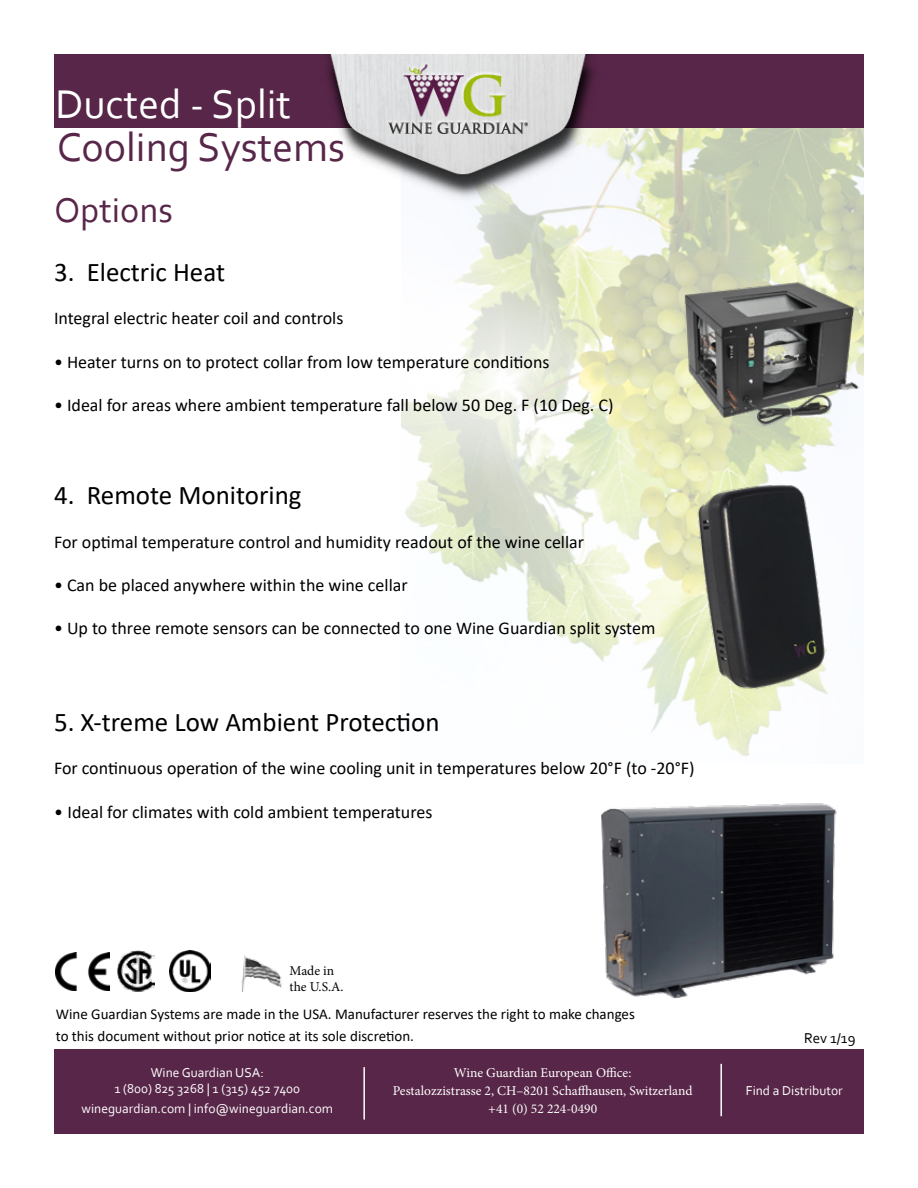
<style>
.page{position:relative;width:918px;height:1188px;background:#fff}
.page>*{position:absolute;margin:0;border:0;box-sizing:border-box;transform-origin:0 0}
.t1{font:42px "Corbel";color:#582648}
.t2{font:42px "Corbel";color:#fff}
.t3{font:36px "Corbel";color:#582648}
.t4{font:27px "Calibri";color:#000}
.t5{font:18px "Calibri";color:#000}
.t6{font:15px/21.6px "Calibri";color:#000}
.t7{font:15px "Corbel";color:#000}
.t8{font:13.5px/16.2px "Corbel";color:#fff;text-align:center}
.t9{font:13.5px/18px "Minion Pro";color:#fff;text-align:center}
.t10{font:13.5px/16.2px "Minion Pro";color:#000}
</style>
<div class="page">
<img style="left:401px;top:128px;width:463px;height:628px">
<div style="left:54px;top:54px;width:810px;height:74px;background:#582648"></div>
<div style="left:320px;top:60px;width:284px;height:145px;background:#000;opacity:.75"></div>
<img style="left:320px;top:54px;width:278px;height:131px">
<div style="left:54px;top:1049px;width:810px;height:85px;background:#582648"></div>
<hr style="left:720px;top:1064px;width:2px;height:52px;background:#fff">
<hr style="left:363px;top:1067px;width:2px;height:53px;background:#fff">
<img style="left:663px;top:471px;width:189px;height:238px">
<img style="left:601px;top:803px;width:236px;height:196px">
<img style="left:675px;top:268px;width:189px;height:162px">
<img style="left:56px;top:952px;width:53px;height:38px">
<img style="left:118px;top:950px;width:37px;height:42px">
<img style="left:169px;top:950px;width:42px;height:42px">
<img style="left:241px;top:955px;width:41px;height:37px">
<h1 class="t2" style="left:56px;top:78px;width:237px">Ducted - Split</h1>
<h1 class="t1" style="left:57px;top:121px;width:290px">Cooling Systems</h1>
<h2 class="t3" style="left:54px;top:188px;width:120px">Options</h2>
<h3 class="t4" style="left:54px;top:254px;width:173px">3. Electric Heat</h3>
<p class="t5" style="left:54px;top:306px;width:291px">Integral electric heater coil and controls</p>
<p class="t5" style="left:54px;top:349px;width:497px">• Heater turns on to protect collar from low temperature conditions</p>
<p class="t5" style="left:54px;top:392px;width:561px">• Ideal for areas where ambient temperature fall below 50 Deg. F (10 Deg. C)</p>
<h3 class="t4" style="left:54px;top:477px;width:249px">4. Remote Monitoring</h3>
<p class="t5" style="left:54px;top:529px;width:532px">For optimal temperature control and humidity readout of the wine cellar</p>
<p class="t5" style="left:54px;top:572px;width:355px">• Can be placed anywhere within the wine cellar</p>
<p class="t5" style="left:54px;top:616px;width:603px">• Up to three remote sensors can be connected to one Wine Guardian split system</p>
<h3 class="t4" style="left:54px;top:704px;width:387px">5. X-treme Low Ambient Protection</h3>
<p class="t5" style="left:54px;top:756px;width:642px">For continuous operation of the wine cooling unit in temperatures below 20°F (to -20°F)</p>
<p class="t5" style="left:54px;top:799px;width:380px">• Ideal for climates with cold ambient temperatures</p>
<p class="t10" style="left:290px;top:962px;width:56px">Made in the U.S.A.</p>
<p class="t6" style="left:56px;top:1003px;width:581px">Wine Guardian Systems are made in the USA. Manufacturer reserves the right to make changes to this document without prior notice at its sole discretion.</p>
<p class="t8" style="left:114px;top:1064px;width:187px">Wine Guardian USA:<br>1 (800) 825 3268 | 1 (315) 452 7400</p>
<p class="t8" style="left:82px;top:1100px;width:253px">wineguardian.com | info@wineguardian.com</p>
<p class="t9" style="left:393px;top:1064px;width:301px">Wine Guardian European Office:<br>Pestalozzistrasse 2, CH–8201 Schaffhausen, Switzerland +41 (0) 52 224-0490</p>
<p class="t7" style="left:804px;top:1029px;width:53px">Rev 1/19</p>
<p class="t8" style="left:746px;top:1082px;width:98px">Find a Distributor</p>
</div>
